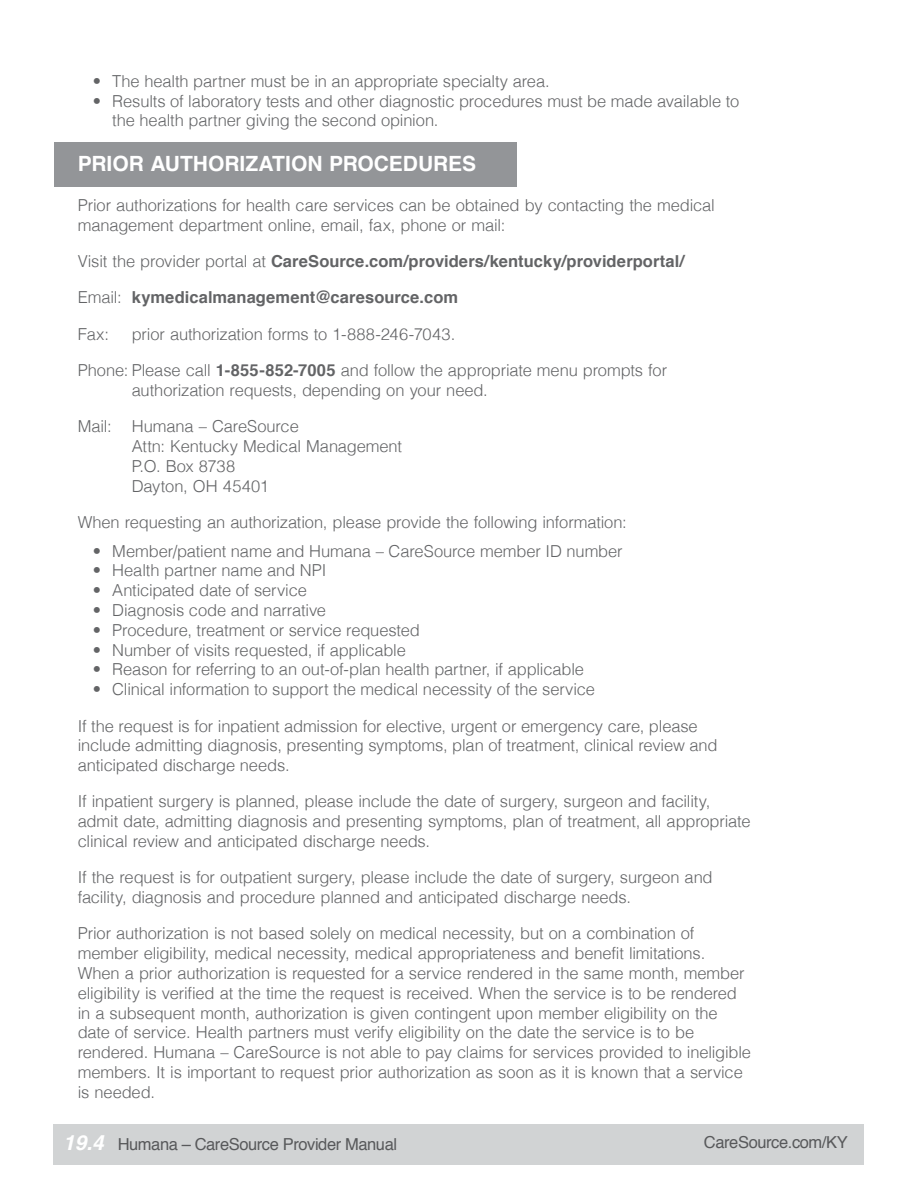
<style>
.page{position:relative;width:918px;height:1188px;background:#fff}
.page>*{position:absolute;margin:0;border:0;box-sizing:border-box;transform-origin:0 0}
.t1{font:700 21px "Helvetica";color:#fff}
.t2{font:300 16.5px/19.8px "Helvetica";letter-spacing:-.01em;color:#636466}
.t3{font:700 16.5px/36.3px "Helvetica";letter-spacing:.005em;color:#636466}
.t4{font:16.5px "Helvetica";letter-spacing:-.025em;color:#58595b}
.s1{font-weight:300}
.s2{font-weight:700}
.s3{font-weight:700;font-style:italic;font-size:21px;color:#fff}
</style>
<div class="page">
<div style="left:54px;top:1125px;width:810px;height:40px;background:#d1d3d4"></div>
<div style="left:54px;top:142px;width:462px;height:45px;background:#939598"></div>
<p class="t2" style="left:93px;top:70px;width:458px">• The health partner must be in an appropriate specialty area.</p>
<p class="t2" style="left:112px;top:90px;width:629px;text-indent:-20px">• Results of laboratory tests and other diagnostic procedures must be made available to the health partner giving the second opinion.</p>
<p class="t1" style="left:78px;top:147px;width:400px">PRIOR AUTHORIZATION PROCEDURES</p>
<p class="t2" style="left:78px;top:195px;width:639px">Prior authorizations for health care services can be obtained by contacting the medical management department online, email, fax, phone or mail:</p>
<p class="t3" style="left:78px;top:243px;width:608px"><span class="s1">Visit the provider portal at</span> CareSource.com/providers/kentucky/providerportal/<br><span class="s1">Email:</span> kymedicalmanagement@caresource.com</p>
<p class="t2" style="left:78px;top:323px;width:33px">Fax:</p>
<p class="t2" style="left:132px;top:323px;width:325px">prior authorization forms to 1-888-246-7043.</p>
<p class="t2" style="left:132px;top:360px;width:537px;text-indent:-54px">Phone: Please call <span class="s2">1-855-852-7005</span> and follow the appropriate menu prompts for authorization requests, depending on your need.</p>
<p class="t2" style="left:132px;top:416px;width:272px;text-indent:-54px">Mail: Humana – CareSource<br>Attn: Kentucky Medical Management<br>P.O. Box 8738<br>Dayton, OH 45401</p>
<p class="t2" style="left:78px;top:511px;width:550px">When requesting an authorization, please provide the following information:</p>
<p class="t2" style="left:93px;top:540px;width:532px">• Member/patient name and Humana – CareSource member ID number</p>
<p class="t2" style="left:93px;top:560px;width:235px">• Health partner name and NPI</p>
<p class="t2" style="left:93px;top:580px;width:216px">• Anticipated date of service</p>
<p class="t2" style="left:93px;top:600px;width:235px">• Diagnosis code and narrative</p>
<p class="t2" style="left:93px;top:619px;width:329px">• Procedure, treatment or service requested</p>
<p class="t2" style="left:93px;top:639px;width:315px">• Number of visits requested, if applicable</p>
<p class="t2" style="left:93px;top:659px;width:493px">• Reason for referring to an out-of-plan health partner, if applicable</p>
<p class="t2" style="left:93px;top:679px;width:504px">• Clinical information to support the medical necessity of the service</p>
<p class="t2" style="left:78px;top:715px;width:641px">If the request is for inpatient admission for elective, urgent or emergency care, please include admitting diagnosis, presenting symptoms, plan of treatment, clinical review and anticipated discharge needs.</p>
<p class="t2" style="left:78px;top:791px;width:674px">If inpatient surgery is planned, please include the date of surgery, surgeon and facility, admit date, admitting diagnosis and presenting symptoms, plan of treatment, all appropriate clinical review and anticipated discharge needs.</p>
<p class="t2" style="left:78px;top:867px;width:637px">If the request is for outpatient surgery, please include the date of surgery, surgeon and facility, diagnosis and procedure planned and anticipated discharge needs.</p>
<p class="t2" style="left:78px;top:923px;width:675px">Prior authorization is not based solely on medical necessity, but on a combination of member eligibility, medical necessity, medical appropriateness and benefit limitations.<br>When a prior authorization is requested for a service rendered in the same month, member eligibility is verified at the time the request is received. When the service is to be rendered in a subsequent month, authorization is given contingent upon member eligibility on the date of service. Health partners must verify eligibility on the date the service is to be rendered. Humana – CareSource is not able to pay claims for services provided to ineligible members. It is important to request prior authorization as soon as it is known that a service is needed.</p>
<p class="t4" style="left:63px;top:1132px;width:336px"><span class="s3">19.4</span> Humana – CareSource Provider Manual</p>
<p class="t4" style="left:704px;top:1130px;width:145px">CareSource.com/KY</p>
</div>
